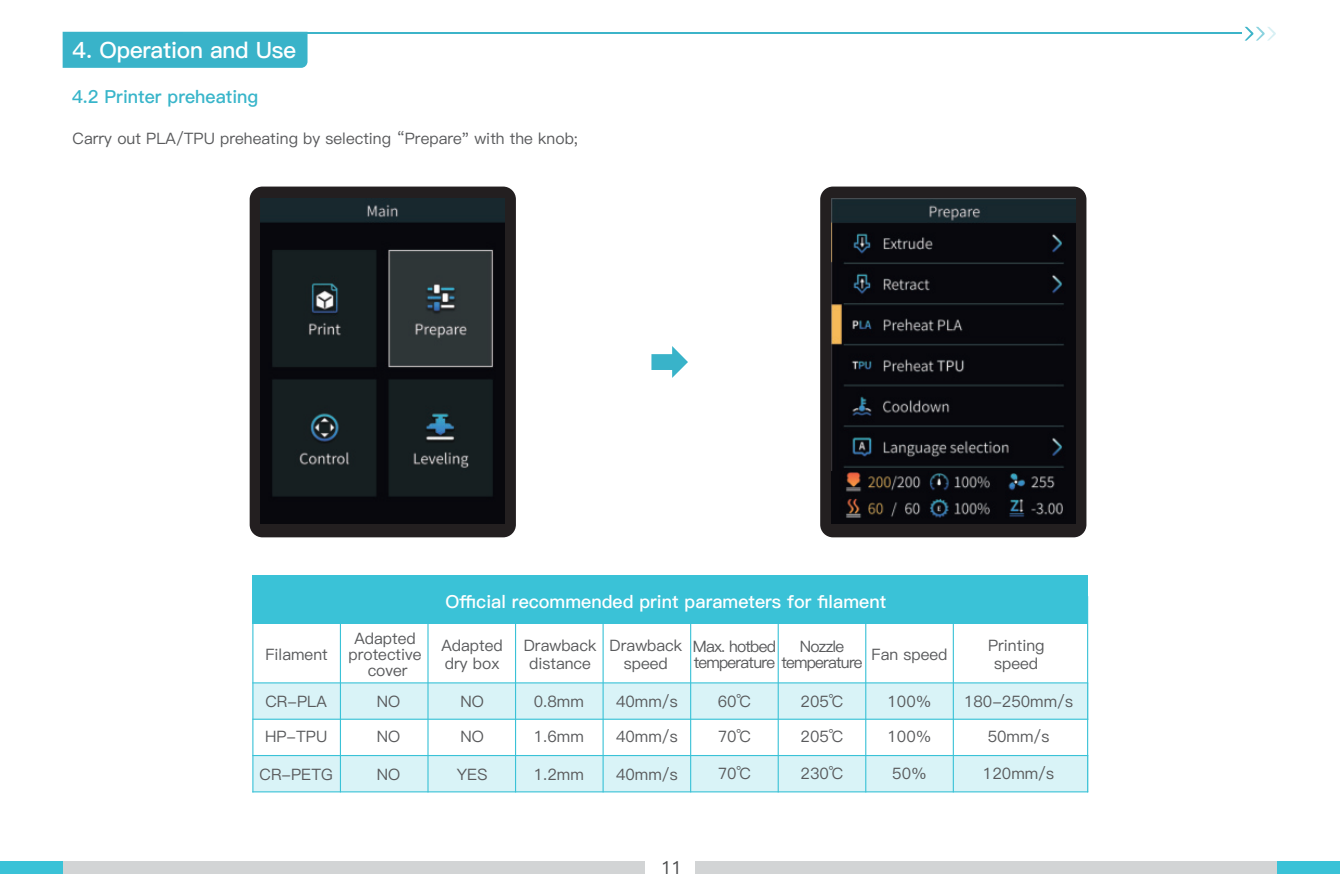
<style>
.page{position:relative;width:1340px;height:893px;background:#fff}
.page>*{position:absolute;margin:0;border:0;box-sizing:border-box;transform-origin:0 0}
.t1{font:22.5px "Ping Fang SC Bold";letter-spacing:-.01em;color:#fff}
.t2{font:18px "Ping Fang SC Bold";color:#fff}
.t3{font:18px "Ping Fang SC Bold";color:#38b5ca}
.t4{font:18px "Ping Fang SC Medium";color:#4b4c4d}
.t5{font:15.75px/18px "Ping Fang SC Medium";color:#595a5c;text-align:center}
.t6{font:15.75px/15.8px "Ping Fang SC Medium";letter-spacing:-.05em;color:#595a5c}
</style>
<div class="page">
<div style="left:63px;top:32px;width:244px;height:36px;background:#39b3c9"></div>
<div style="left:253px;top:683px;width:835px;height:36px;background:#d9f3f7"></div>
<div style="left:253px;top:755px;width:835px;height:37px;background:#d9f3f7"></div>
<div style="left:252px;top:575px;width:836px;height:48px;background:#3ac2d7"></div>
<hr style="left:183px;top:32px;width:1058px;height:2px;background:#3cb4c9">
<svg style="left:1244px;top:27px;width:31px;height:14px"></svg>
<div style="left:0;top:861px;width:644px;height:13px;background:#d2d4d5"></div>
<div style="left:696px;top:861px;width:643px;height:13px;background:#d2d4d5"></div>
<div style="left:0;top:861px;width:63px;height:13px;background:#3ac2d7"></div>
<div style="left:1277px;top:861px;width:62px;height:13px;background:#3ac2d7"></div>
<svg style="left:651px;top:346px;width:37px;height:32px"></svg>
<div style="left:250px;top:187px;width:266px;height:350px;background:#231f20;border-radius:13px"></div>
<img style="left:261px;top:198px;width:244px;height:326px">
<hr style="left:252px;top:682px;width:836px;height:1px;background:#3ac2d7">
<hr style="left:252px;top:719px;width:836px;height:1px;background:#3ac2d7">
<hr style="left:252px;top:755px;width:836px;height:1px;background:#3ac2d7">
<hr style="left:252px;top:791px;width:836px;height:1px;background:#3ac2d7">
<hr style="left:252px;top:596px;width:1px;height:196px;background:#3ac2d7">
<hr style="left:340px;top:623px;width:1px;height:169px;background:#3ac2d7">
<hr style="left:427px;top:623px;width:1px;height:169px;background:#3ac2d7">
<hr style="left:515px;top:623px;width:1px;height:169px;background:#3ac2d7">
<hr style="left:602px;top:623px;width:1px;height:169px;background:#3ac2d7">
<hr style="left:690px;top:623px;width:1px;height:169px;background:#3ac2d7">
<hr style="left:777px;top:623px;width:1px;height:169px;background:#3ac2d7">
<hr style="left:865px;top:623px;width:1px;height:169px;background:#3ac2d7">
<hr style="left:952px;top:623px;width:1px;height:169px;background:#3ac2d7">
<hr style="left:1087px;top:596px;width:1px;height:196px;background:#3ac2d7">
<div style="left:820px;top:187px;width:266px;height:350px;background:#231f20;border-radius:13px"></div>
<img style="left:831px;top:470px;width:244px;height:54px">
<img style="left:831px;top:198px;width:244px;height:272px">
<h1 class="t1" style="left:72px;top:41px;width:225px">4. Operation and Use</h1>
<p class="t3" style="left:72px;top:90px;width:188px">4.2 Printer preheating</p>
<p class="t5" style="left:72px;top:129px;width:507px">Carry out PLA/TPU preheating by selecting “Prepare" with the knob;</p>
<p class="t5" style="left:265px;top:645px;width:64px">Filament</p>
<p class="t5" style="left:265px;top:693px;width:63px">CR-PLA</p>
<p class="t5" style="left:265px;top:728px;width:64px">HP-TPU</p>
<p class="t5" style="left:259px;top:765px;width:75px">CR-PETG</p>
<p class="t2" style="left:445px;top:591px;width:442px">Official recommended print parameters for filament</p>
<p class="t5" style="left:348px;top:631px;width:75px;line-height:15.8px">Adapted protective cover</p>
<p class="t5" style="left:441px;top:636px;width:63px;text-align:left">Adapted dry box</p>
<p class="t5" style="left:524px;top:636px;width:74px">Drawback distance</p>
<p class="t5" style="left:609px;top:636px;width:74px">Drawback speed</p>
<p class="t6" style="left:693px;top:639px;width:171px">Max. hotbed<br>temperature temperature</p>
<p class="t5" style="left:799px;top:637px;width:46px">Nozzle</p>
<p class="t5" style="left:377px;top:693px;width:25px">NO</p>
<p class="t5" style="left:377px;top:728px;width:25px">NO</p>
<p class="t5" style="left:377px;top:765px;width:25px">NO</p>
<p class="t5" style="left:460px;top:693px;width:25px">NO</p>
<p class="t5" style="left:460px;top:728px;width:25px">NO</p>
<p class="t5" style="left:457px;top:765px;width:32px">YES</p>
<p class="t5" style="left:534px;top:693px;width:51px">0.8mm</p>
<p class="t5" style="left:534px;top:728px;width:51px">1.6mm</p>
<p class="t5" style="left:534px;top:765px;width:51px">1.2mm</p>
<p class="t5" style="left:616px;top:693px;width:63px">40mm/s</p>
<p class="t5" style="left:616px;top:728px;width:63px">40mm/s</p>
<p class="t5" style="left:616px;top:765px;width:63px">40mm/s</p>
<p class="t5" style="left:717px;top:693px;width:35px">60℃</p>
<p class="t5" style="left:717px;top:728px;width:35px">70℃</p>
<p class="t5" style="left:717px;top:765px;width:35px">70℃</p>
<p class="t5" style="left:800px;top:693px;width:44px">205℃</p>
<p class="t5" style="left:800px;top:728px;width:44px">205℃</p>
<p class="t5" style="left:800px;top:765px;width:44px">230℃</p>
<p class="t5" style="left:871px;top:645px;width:77px">Fan speed</p>
<p class="t5" style="left:988px;top:636px;width:58px">Printing speed</p>
<p class="t5" style="left:887px;top:693px;width:46px">100％</p>
<p class="t5" style="left:887px;top:728px;width:46px">100％</p>
<p class="t5" style="left:892px;top:765px;width:36px">50％</p>
<p class="t5" style="left:964px;top:693px;width:110px">180-250mm/s</p>
<p class="t5" style="left:987px;top:728px;width:63px">50mm/s</p>
<p class="t5" style="left:983px;top:765px;width:73px">120mm/s</p>
<p class="t4" style="left:661px;top:857px;width:23px">11</p>
</div>
